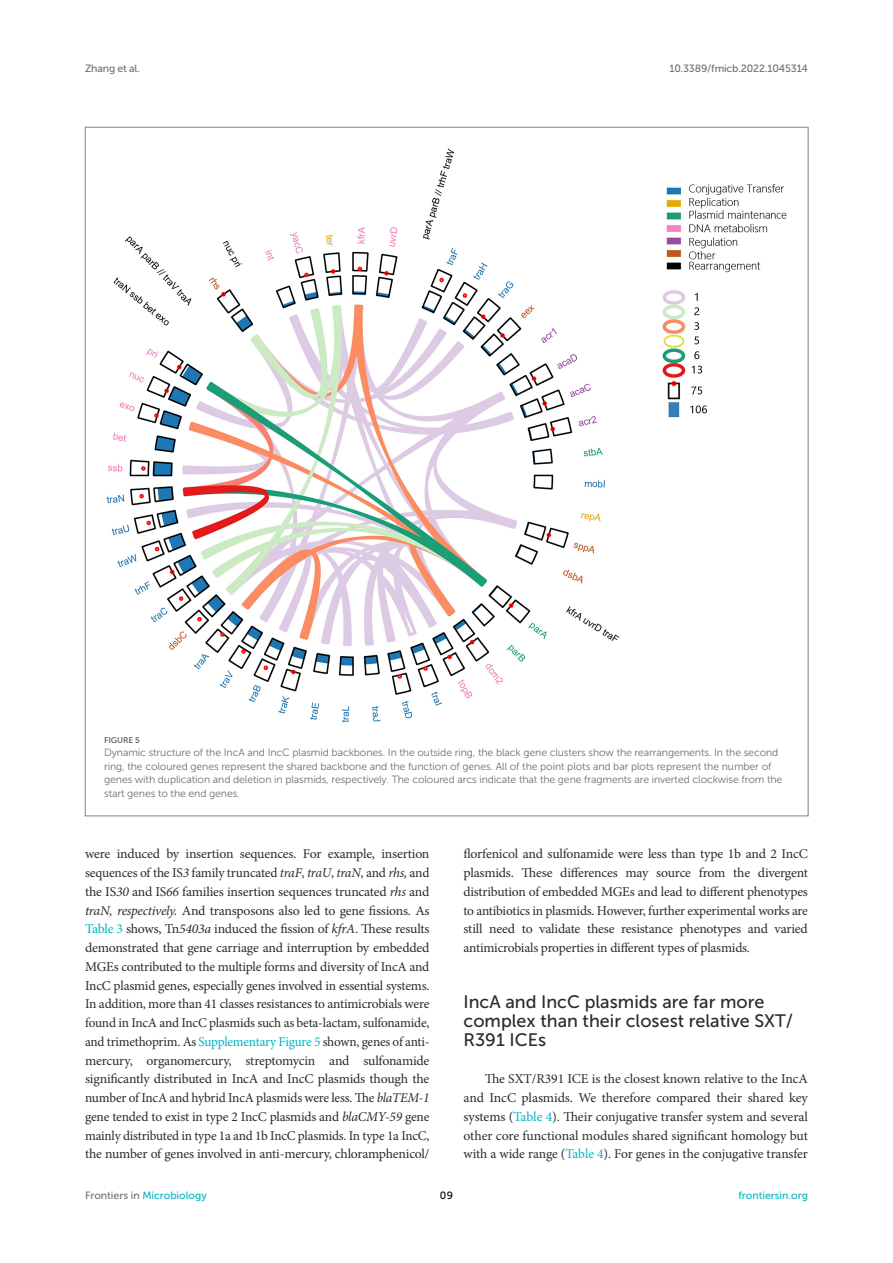
<style>
.page{position:relative;width:893px;height:1263px;background:#fff}
.page>*{position:absolute;margin:0;border:0;box-sizing:border-box;transform-origin:0 0}
.HEAD_2{font:18px/18.8px "Museo Sans 500";color:#2b2b2a}
.TEXT{font:13.5px/18.8px "Minion Pro";letter-spacing:-.015em;color:#2b2b2a;text-align:justify}
.TEXT_FLUSH{font:13.5px/18.8px "Minion Pro";letter-spacing:-.01em;color:#2b2b2a;text-align:justify}
.FIG_LEG{font:10.5px/13.5px "Museo Sans 300";letter-spacing:-.01em;color:#706f70}
.t1{font:10.5px "Museo Sans 500";color:#00b4c4}
.t2{font:10.5px "Museo Sans 500";letter-spacing:-.015em;color:#706f70}
.t3{font:10.5px "Museo Sans 500";color:#000}
.FIG_HD{font:8.25px "Museo Sans 700";letter-spacing:-.01em;color:#706f70}
.s1{font-style:italic}
.s2{color:#00b4c4}
.s3{color:#706f70}
</style>
<div class="page">
<img style="left:106px;top:148px;width:681px;height:575px">
<p class="t2" style="left:85px;top:63px;width:56px">Zhang et al.</p>
<p class="t2" style="left:669px;top:63px;width:140px">10.3389/fmicb.2022.1045314</p>
<p class="FIG_HD" style="left:104px;top:735px;width:37px">FIGURE 5</p>
<p class="FIG_LEG" style="left:104px;top:746px;width:680px">Dynamic structure of the IncA and IncC plasmid backbones. In the outside ring, the black gene clusters show the rearrangements. In the second ring, the coloured genes represent the shared backbone and the function of genes. All of the point plots and bar plots represent the number of genes with duplication and deletion in plasmids, respectively. The coloured arcs indicate that the gene fragments are inverted clockwise from the start genes to the end genes.</p>
<p class="TEXT" style="left:85px;top:845px;width:346px">were induced by insertion sequences. For example, insertion sequences of the IS<span class="s1">3</span> family truncated <span class="s1">traF</span>, <span class="s1">traU</span>, <span class="s1">traN</span>, and <span class="s1">rhs,</span> and the IS<span class="s1">30</span> and IS<span class="s1">66</span> families insertion sequences truncated <span class="s1">rhs</span> and <span class="s1">traN, respectively.</span> And transposons also led to gene fissions. As <span class="s2">Table 3</span> shows, Tn<span class="s1">5403a</span> induced the fission of <span class="s1">kfrA</span>. These results demonstrated that gene carriage and interruption by embedded MGEs contributed to the multiple forms and diversity of IncA and IncC plasmid genes, especially genes involved in essential systems.<br>In addition, more than 41 classes resistances to antimicrobials were found in IncA and IncC plasmids such as beta-lactam, sulfonamide, and trimethoprim. As <span class="s2">Supplementary Figure 5</span> shown, genes of anti&shy;mercury, organomercury, streptomycin and sulfonamide significantly distributed in IncA and IncC plasmids though the number of IncA and hybrid IncA plasmids were less. The <span class="s1">blaTEM-1 </span>gene tended to exist in type 2 IncC plasmids and <span class="s1">blaCMY-59</span> gene mainly distributed in type 1a and 1b IncC plasmids. In type 1a IncC, the number of genes involved in anti-mercury, chloramphenicol/</p>
<p class="TEXT" style="left:463px;top:845px;width:346px">florfenicol and sulfonamide were less than type 1b and 2 IncC plasmids. These differences may source from the divergent distribution of embedded MGEs and lead to different phenotypes to antibiotics in plasmids. However, further experimental works are still need to validate these resistance phenotypes and varied antimicrobials properties in different types of plasmids.</p>
<p class="HEAD_2" style="left:463px;top:993px;width:331px">IncA and IncC plasmids are far more complex than their closest relative SXT/<br>R391 ICEs</p>
<p class="TEXT_FLUSH" style="left:463px;top:1070px;width:346px;text-indent:21px">The SXT/R391 ICE is the closest known relative to the IncA and IncC plasmids. We therefore compared their shared key systems (<span class="s2">Table 4</span>). Their conjugative transfer system and several other core functional modules shared significant homology but with a wide range (<span class="s2">Table 4</span>). For genes in the conjugative transfer</p>
<p class="t1" style="left:85px;top:1190px;width:123px"><span class="s3">Frontiers in</span> Microbiology</p>
<p class="t3" style="left:440px;top:1190px;width:15px">09</p>
<p class="t1" style="left:738px;top:1190px;width:71px">frontiersin.org</p>
</div>
